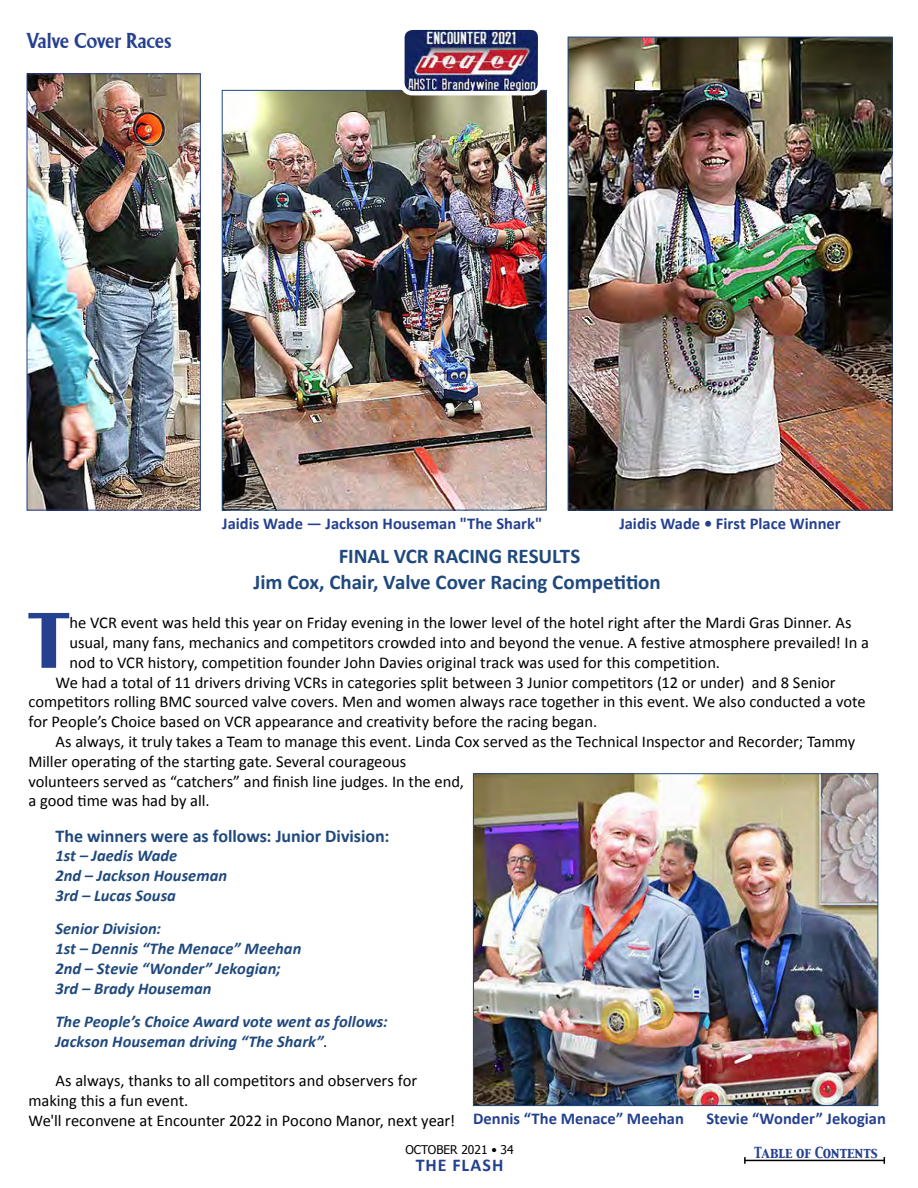
<style>
.page{position:relative;width:918px;height:1188px;background:#fff}
.page>*{position:absolute;margin:0;border:0;box-sizing:border-box;transform-origin:0 0}
.Drop_cap_intro{font:700 84.6px "Pare Wide";color:#25408f}
.No_Indent{font:700 21px "Calibri";letter-spacing:-.005em;color:#1f497d}
.t1{font:700 21px "Alberta";letter-spacing:-.015em;color:#25408f;scale:.93 1}
.Paragraph{font:700 18px "Calibri";color:#1f497d}
.t2{font:700 18px "Calibri";letter-spacing:.05em;color:#25408f}
.Paragraph-2{font:16.5px/19.8px "Calibri";color:#000}
.Drop_cap_intro-2{font:16.5px/19.8px "Calibri";letter-spacing:-.005em;color:#000}
.Paragraph-3{font:italic 700 16.5px "Calibri";color:#1f497d}
.No_Indent-2{font:700 16.5px "Calibri";color:#25408f}
.t3{font:13.5px "Capitals";letter-spacing:.005em;color:#25408f;scale:.93 1}
.t4{font:12px "Tahoma";color:#000}
.s1{font-weight:400;font-style:normal;color:#000}
</style>
<div class="page">
<hr style="left:745px;top:1160px;width:139px;height:1px;background:#000">
<svg style="left:744px;top:1157px;width:2px;height:7px"></svg>
<img style="left:29px;top:75px;width:170px;height:433px">
<div style="left:27px;top:73px;width:174px;height:437px;border:1px solid #25408f"></div>
<img style="left:224px;top:92px;width:321px;height:416px">
<img style="left:570px;top:39px;width:320px;height:469px">
<div style="left:568px;top:37px;width:324px;height:473px;border:1px solid #1f497d"></div>
<img style="left:475px;top:775px;width:401px;height:329px">
<div style="left:473px;top:773px;width:405px;height:333px;border:1px solid #1f497d"></div>
<img style="left:398px;top:29px;width:147px;height:69px">
<p class="t1" style="left:27px;top:28px;width:157px">Valve Cover Races</p>
<p class="No_Indent-2" style="left:222px;top:513px;width:322px">Jaidis Wade — Jackson Houseman "The Shark"</p>
<p class="No_Indent-2" style="left:619px;top:513px;width:223px">Jaidis Wade • First Place Winner</p>
<p class="No_Indent" style="left:339px;top:543px;width:243px">FINAL VCR RACING RESULTS</p>
<p class="No_Indent" style="left:254px;top:568px;width:409px">Jim Cox, Chair, Valve Cover Racing Competition</p>
<p class="Drop_cap_intro" style="left:28px;top:590px;width:43px">T</p>
<p class="Drop_cap_intro-2" style="left:70px;top:613px;width:801px">he VCR event was held this year on Friday evening in the lower level of the hotel right after the Mardi Gras Dinner. As usual, many fans, mechanics and competitors crowded into and beyond the venue. A festive atmosphere prevailed! In a nod to VCR history, competition founder John Davies original track was used for this competition.</p>
<p class="Paragraph-2" style="left:28px;top:672px;width:839px;text-indent:27px">We had a total of 11 drivers driving VCRs in categories split between 3 Junior competitors (12 or under) and 8 Senior competitors rolling BMC sourced valve covers. Men and women always race together in this event. We also conducted a vote for People’s Choice based on VCR appearance and creativity before the racing began.</p>
<p class="Paragraph-2" style="left:28px;top:732px;width:828px;text-indent:27px">As always, it truly takes a Team to manage this event. Linda Cox served as the Technical Inspector and Recorder; Tammy Miller operating of the starting gate. Several courageous<br>volunteers served as “catchers” and finish line judges. In the end,<br>a good time was had by all.</p>
<p class="Paragraph" style="left:55px;top:824px;width:335px">The winners were as follows: Junior Division:</p>
<p class="Paragraph-3" style="left:55px;top:845px;width:123px">1st – Jaedis Wade</p>
<p class="Paragraph-3" style="left:55px;top:865px;width:173px">2nd – Jackson Houseman</p>
<p class="Paragraph-3" style="left:55px;top:885px;width:122px">3rd – Lucas Sousa</p>
<p class="Paragraph-3" style="left:55px;top:918px;width:107px">Senior Division:</p>
<p class="Paragraph-3" style="left:55px;top:938px;width:247px">1st – Dennis “The Menace” Meehan</p>
<p class="Paragraph-3" style="left:55px;top:958px;width:227px">2nd – Stevie “Wonder” Jekogian;</p>
<p class="Paragraph-3" style="left:55px;top:978px;width:158px">3rd – Brady Houseman</p>
<p class="Paragraph-3" style="left:55px;top:1011px;width:334px">The People’s Choice Award vote went as follows:</p>
<p class="Paragraph-3" style="left:55px;top:1031px;width:273px">Jackson Houseman driving “The Shark”<span class="s1">.</span></p>
<p class="Paragraph-2" style="left:28px;top:1071px;width:428px;text-indent:27px">As always, thanks to all competitors and observers for making this a fun event.<br>We'll reconvene at Encounter 2022 in Pocono Manor, next year!</p>
<p class="No_Indent-2" style="left:473px;top:1108px;width:212px">Dennis “The Menace” Meehan</p>
<p class="No_Indent-2" style="left:706px;top:1108px;width:181px">Stevie “Wonder” Jekogian</p>
<p class="t4" style="left:405px;top:1142px;width:110px">OCTOBER 2021 • 34</p>
<p class="t2" style="left:416px;top:1153px;width:89px">THE FLASH</p>
<p class="t3" style="left:755px;top:1143px;width:134px">Table of Contents</p>
</div>
